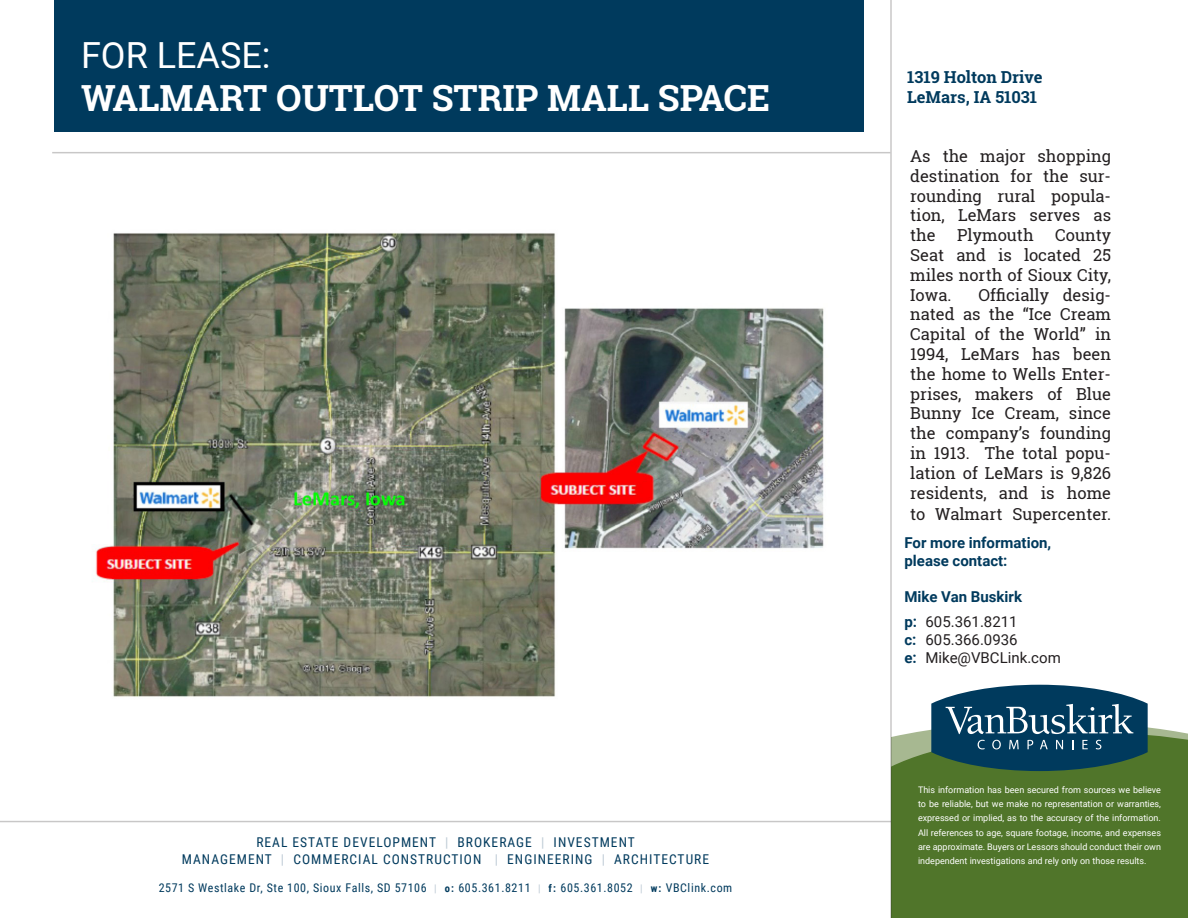
<style>
.page{position:relative;width:1188px;height:918px;background:#fff}
.page>*{position:absolute;margin:0;border:0;box-sizing:border-box;transform-origin:0 0}
.t1{font:700 36px "Roboto Slab";color:#fff}
.t2{font:36px "Roboto";color:#fff}
.t3{font:16.5px/19.8px "Roboto Slab";color:#231f20;text-align:justify}
.t4{font:700 16.5px/19.8px "Roboto Slab";color:#003a5d}
.t5{font:700 15px "Roboto";color:#003a5d}
.t6{font:15px "Roboto";color:#231f20}
.t7{font:13.5px "Roboto Condensed";letter-spacing:.075em;color:#003a5d}
.t8{font:12px "Roboto Condensed";letter-spacing:.05em;color:#003a5d}
.t9{font:9px/14.2px "Roboto";color:#fff;text-align:justify}
.s1{color:#bcc9d4}
.s2{font-size:10.5px;color:#bcc9d4}
.s3{font-weight:700;font-size:10.5px}
.s4{font-weight:700;color:#003a5d}
</style>
<div class="page">
<img style="left:95px;top:233px;width:729px;height:464px">
<div style="left:892px;top:732px;width:296px;height:186px;background:#50752a"></div>
<div style="left:54px;top:0;width:810px;height:132px;background:#003a5d"></div>
<hr style="left:890px;top:0;width:2px;height:918px;background:#231f20">
<hr style="left:0;top:821px;width:891px;height:1px;background:#231f20">
<svg style="left:931px;top:685px;width:217px;height:86px;background:#2c5c72"></svg>
<hr style="left:52px;top:152px;width:838px;height:1px;background:#231f20">
<p class="t2" style="left:81px;top:29px;width:191px">FOR LEASE:</p>
<p class="t1" style="left:81px;top:73px;width:691px">WALMART OUTLOT STRIP MALL SPACE</p>
<p class="t7" style="left:256px;top:833px;width:380px">REAL ESTATE DEVELOPMENT <span class="s1">|</span> BROKERAGE <span class="s1">|</span> INVESTMENT</p>
<p class="t7" style="left:182px;top:849px;width:529px">MANAGEMENT <span class="s1">|</span> COMMERCIAL CONSTRUCTION <span class="s1">|</span> ENGINEERING <span class="s1">|</span> ARCHITECTURE</p>
<p class="t8" style="left:159px;top:879px;width:575px">2571 S Westlake Dr, Ste 100, Sioux Falls, SD 57106 <span class="s2">|</span> <span class="s3">o:</span> 605.361.8211 <span class="s2">|</span> <span class="s3">f:</span> 605.361.8052 <span class="s2">|</span> <span class="s3">w:</span> VBClink.com</p>
<p class="t4" style="left:907px;top:67px;width:137px">1319 Holton Drive<br>LeMars, IA 51031</p>
<p class="t3" style="left:910px;top:146px;width:202px">As the major shopping destination for the sur&shy;rounding rural popula&shy;tion, LeMars serves as the</p>
<p class="t3" style="left:957px;top:225px;width:78px">Plymouth</p>
<p class="t3" style="left:910px;top:225px;width:202px;text-indent:145px">County Seat and is located 25 miles north of Sioux City, Iowa.</p>
<p class="t3" style="left:910px;top:285px;width:202px;text-indent:68px">Officially desig&shy;nated as the “Ice Cream Capital of the World” in 1994, LeMars has been the home to Wells Enter&shy;prises, makers of Blue Bunny Ice Cream, since the company’s founding in 1913. The total popu&shy;lation of LeMars is 9,826 residents, and is home</p>
<p class="t3" style="left:910px;top:504px;width:202px">to Walmart Supercenter.</p>
<p class="t5" style="left:904px;top:532px;width:148px">For more information,</p>
<p class="t5" style="left:904px;top:550px;width:105px">please contact:</p>
<p class="t5" style="left:904px;top:586px;width:119px">Mike Van Buskirk</p>
<p class="t6" style="left:904px;top:611px;width:115px"><span class="s4">p:</span> 605.361.8211</p>
<p class="t6" style="left:904px;top:629px;width:115px"><span class="s4">c:</span> 605.366.0936</p>
<p class="t6" style="left:904px;top:647px;width:158px"><span class="s4">e:</span> Mike@VBCLink.com</p>
<p class="t9" style="left:918px;top:782px;width:245px">This information has been secured from sources we believe to be reliable, but we make no representation or warranties, expressed or implied, as to the accuracy of the information.<br>All references to age, square footage, income, and expenses are approximate. Buyers or Lessors should conduct their own independent investigations and rely only on those results.</p>
</div>
